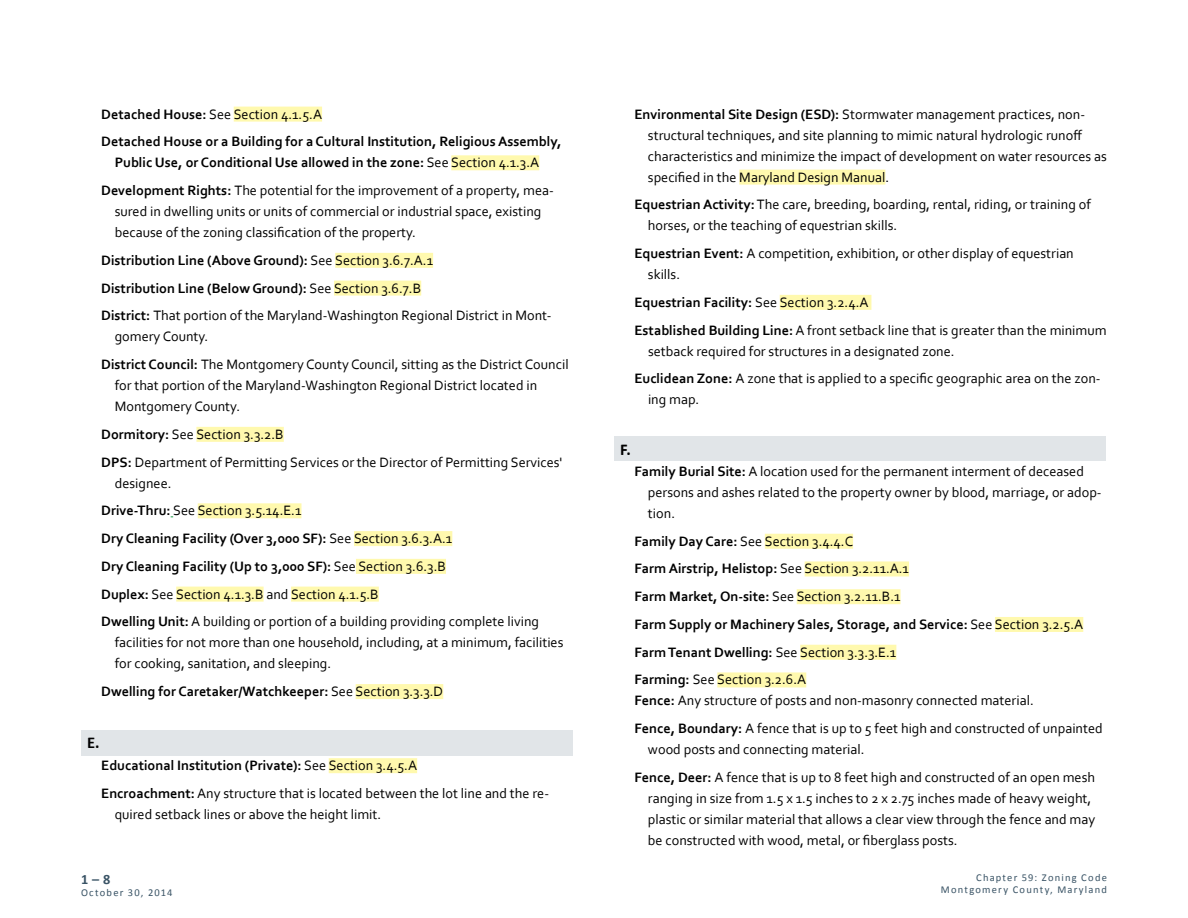
<style>
.page{position:relative;width:1188px;height:918px;background:#fff}
.page>*{position:absolute;margin:0;border:0;box-sizing:border-box;transform-origin:0 0}
.t1{font:700 16.5px "Calibri";color:#000}
.t2{font:14.25px/27.8px "Corbel";color:#000}
.t3{font:700 14.25px/27.8px "Corbel";color:#000}
.t4{font:700 14.25px "Calibri";color:#395365}
.t5{font:10.5px/12.6px "Calibri";letter-spacing:.115em;color:#395365;text-align:right}
.s1{font-weight:400}
.s2{font-weight:700}
</style>
<div class="page">
<div style="left:234px;top:107px;width:88px;height:15px;background:#fff9ae"></div>
<div style="left:451px;top:155px;width:88px;height:15px;background:#fff9ae"></div>
<div style="left:335px;top:253px;width:98px;height:15px;background:#fff9ae"></div>
<div style="left:334px;top:281px;width:87px;height:15px;background:#fff9ae"></div>
<div style="left:196px;top:427px;width:88px;height:15px;background:#fff9ae"></div>
<div style="left:198px;top:503px;width:103px;height:15px;background:#fff9ae"></div>
<div style="left:354px;top:531px;width:98px;height:15px;background:#fff9ae"></div>
<div style="left:356px;top:559px;width:90px;height:15px;background:#fff9ae"></div>
<div style="left:176px;top:587px;width:88px;height:15px;background:#fff9ae"></div>
<div style="left:291px;top:587px;width:88px;height:15px;background:#fff9ae"></div>
<div style="left:356px;top:684px;width:87px;height:15px;background:#fff9ae"></div>
<div style="left:329px;top:758px;width:88px;height:15px;background:#fff9ae"></div>
<div style="left:81px;top:730px;width:491px;height:26px;background:#e1e5e8"></div>
<div style="left:739px;top:170px;width:146px;height:15px;background:#fff9ae"></div>
<div style="left:780px;top:295px;width:91px;height:15px;background:#fff9ae"></div>
<div style="left:765px;top:534px;width:88px;height:15px;background:#fff9ae"></div>
<div style="left:805px;top:561px;width:104px;height:15px;background:#fff9ae"></div>
<div style="left:797px;top:589px;width:104px;height:15px;background:#fff9ae"></div>
<div style="left:995px;top:617px;width:88px;height:15px;background:#fff9ae"></div>
<div style="left:800px;top:645px;width:96px;height:15px;background:#fff9ae"></div>
<div style="left:717px;top:672px;width:89px;height:15px;background:#fff9ae"></div>
<div style="left:614px;top:437px;width:492px;height:24px;background:#e1e5e8"></div>
<p class="t3" style="left:101px;top:100px;width:462px">Detached House: <span class="s1">See Section 4.1.5.A<br></span>Detached House or a Building for a Cultural Institution, Religious Assembly,</p>
<p class="t2" style="left:101px;top:148px;width:454px;text-align:center"><span class="s2">Public Use, or Conditional Use allowed in the zone:</span> See Section 4.1.3.A<br><span class="s2">Development Rights:</span> The potential for the improvement of a property, mea-</p>
<p class="t2" style="left:115px;top:201px;width:428px;line-height:21px">sured in dwelling units or units of commercial or industrial space, existing because of the zoning classification of the property.</p>
<p class="t2" style="left:101px;top:246px;width:452px"><span class="s2">Distribution Line (Above Ground):</span> See Section 3.6.7.A.1<br><span class="s2">Distribution Line (Below Ground):</span> See Section 3.6.7.B<br><span class="s2">District:</span> That portion of the Maryland-Washington Regional District in Mont-</p>
<p class="t2" style="left:101px;top:322px;width:469px;text-indent:13px">gomery County.<br><span class="s2">District Council:</span> The Montgomery County Council, sitting as the District Council</p>
<p class="t2" style="left:115px;top:375px;width:424px;line-height:21px">for that portion of the Maryland-Washington Regional District located in<br>Montgomery County.</p>
<p class="t2" style="left:101px;top:420px;width:463px"><span class="s2">Dormitory:</span> See Section 3.3.2.B<br><span class="s2">DPS:</span> Department of Permitting Services or the Director of Permitting Services'</p>
<p class="t2" style="left:101px;top:469px;width:439px;text-indent:13px">designee.<br><span class="s2">Drive-Thru:</span> See Section 3.5.14.E.1<br><span class="s2">Dry Cleaning Facility (Over 3,000 SF):</span> See Section 3.6.3.A.1<br><span class="s2">Dry Cleaning Facility (Up to 3,000 SF):</span> See Section 3.6.3.B<br><span class="s2">Duplex:</span> See Section 4.1.3.B and Section 4.1.5.B<br><span class="s2">Dwelling Unit:</span> A building or portion of a building providing complete living</p>
<p class="t2" style="left:115px;top:632px;width:450px;line-height:21px">facilities for not more than one household, including, at a minimum, facilities for cooking, sanitation, and sleeping.</p>
<p class="t3" style="left:101px;top:677px;width:344px">Dwelling for Caretaker/Watchkeeper: <span class="s1">See Section 3.3.3.D</span></p>
<p class="t1" style="left:87px;top:732px;width:14px">E.</p>
<p class="t2" style="left:101px;top:751px;width:449px"><span class="s2">Educational Institution (Private):</span> See Section 3.4.5.A<br><span class="s2">Encroachment:</span> Any structure that is located between the lot line and the re-</p>
<p class="t2" style="left:115px;top:800px;width:268px">quired setback lines or above the height limit.</p>
<p class="t4" style="left:81px;top:870px;width:31px">1–8</p>
<p class="t5" style="left:81px;top:887px;width:93px">October 30, 2014</p>
<p class="t2" style="left:648px;top:103px;width:460px;line-height:21px;text-indent:-13px"><span class="s2">Environmental Site Design (ESD):</span> Stormwater management practices, non&shy;structural techniques, and site planning to mimic natural hydrologic runoff characteristics and minimize the impact of development on water resources as specified in the Maryland Design Manual.</p>
<p class="t2" style="left:648px;top:194px;width:444px;line-height:21px;text-indent:-13px"><span class="s2">Equestrian Activity:</span> The care, breeding, boarding, rental, riding, or training of horses, or the teaching of equestrian skills.</p>
<p class="t2" style="left:648px;top:243px;width:427px;line-height:21px;text-indent:-13px"><span class="s2">Equestrian Event:</span> A competition, exhibition, or other display of equestrian skills.</p>
<p class="t2" style="left:634px;top:288px;width:474px"><span class="s2">Equestrian Facility:</span> See Section 3.2.4.A<br><span class="s2">Established Building Line:</span> A front setback line that is greater than the minimum</p>
<p class="t2" style="left:635px;top:337px;width:468px;text-indent:13px">setback required for structures in a designated zone.<br><span class="s2">Euclidean Zone:</span> A zone that is applied to a specific geographic area on the zon-</p>
<p class="t2" style="left:648px;top:385px;width:53px">ing map.</p>
<p class="t1" style="left:620px;top:439px;width:12px">F.</p>
<p class="t2" style="left:648px;top:460px;width:455px;line-height:21px;text-indent:-13px"><span class="s2">Family Burial Site:</span> A location used for the permanent interment of deceased persons and ashes related to the property owner by blood, marriage, or adop&shy;tion.</p>
<p class="t3" style="left:634px;top:527px;width:450px">Family Day Care: <span class="s1">See Section 3.4.4.C<br></span>Farm Airstrip, Helistop: <span class="s1">See Section 3.2.11.A.1<br></span>Farm Market, On-site: <span class="s1">See Section 3.2.11.B.1<br></span>Farm Supply or Machinery Sales, Storage, and Service: <span class="s1">See Section 3.2.5.A </span>Farm Tenant Dwelling: <span class="s1">See Section 3.3.3.E.1<br></span>Farming: <span class="s1">See Section 3.2.6.A</span></p>
<p class="t2" style="left:634px;top:686px;width:470px"><span class="s2">Fence:</span> Any structure of posts and non-masonry connected material.<br><span class="s2">Fence, Boundary:</span> A fence that is up to 5 feet high and constructed of unpainted</p>
<p class="t2" style="left:634px;top:735px;width:462px;text-indent:13px">wood posts and connecting material.<br><span class="s2">Fence, Deer:</span> A fence that is up to 8 feet high and constructed of an open mesh</p>
<p class="t2" style="left:648px;top:787px;width:449px;line-height:21px">ranging in size from 1.5 x 1.5 inches to 2 x 2.75 inches made of heavy weight, plastic or similar material that allows a clear view through the fence and may be constructed with wood, metal, or fiberglass posts.</p>
<p class="t5" style="left:941px;top:871px;width:168px">Chapter 59: Zoning Code<br>Montgomery County, Maryland</p>
</div>
